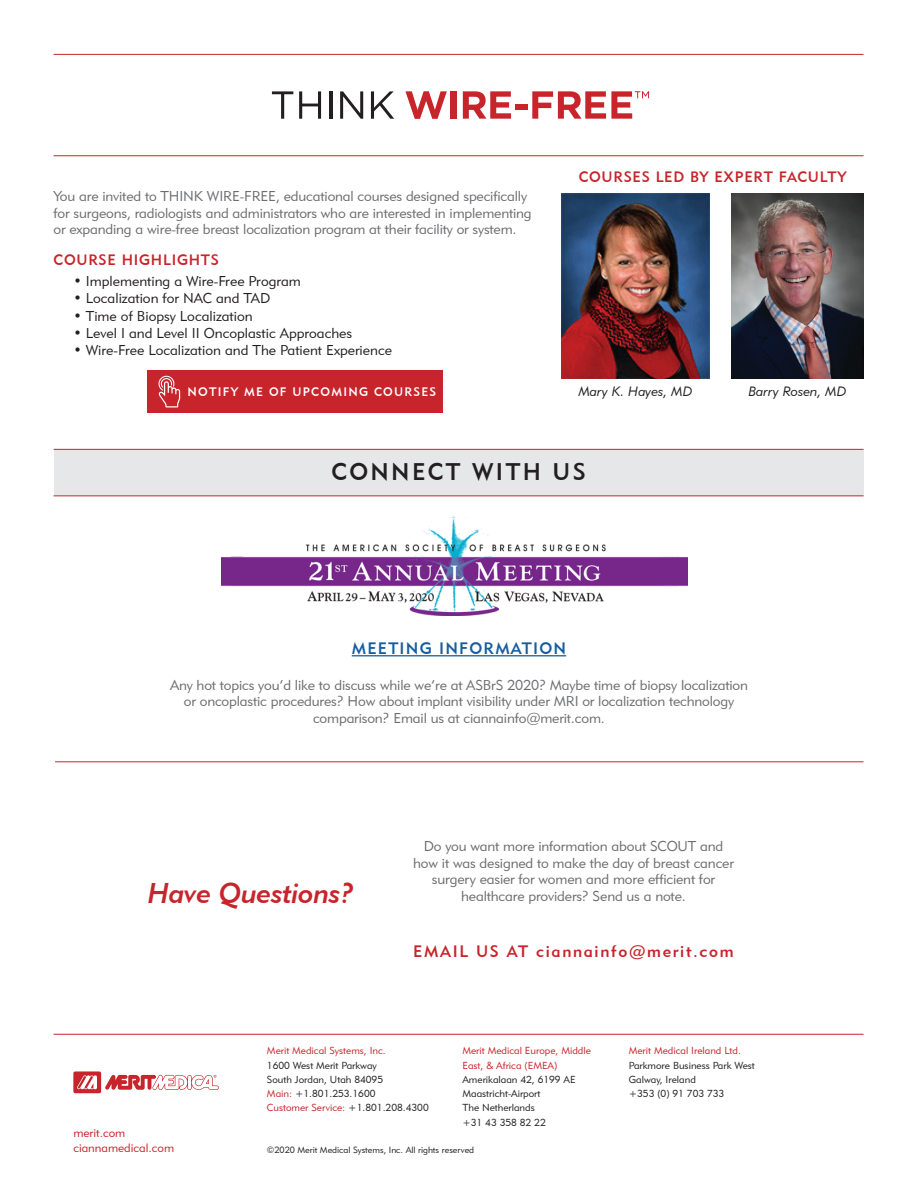
<style>
.page{position:relative;width:918px;height:1188px;background:#fff}
.page>*{position:absolute;margin:0;border:0;box-sizing:border-box;transform-origin:0 0}
.t1{font:28.5px "Geometric 415 BT Medium Italic A";letter-spacing:-.005em;color:#c8242b}
.t2{font:24px "Geometric 415 BT Medium A";letter-spacing:.1em;color:#231f20}
.t3{font:16.5px "Geometric 415 BT Medium A";letter-spacing:.1em;color:#c8242b}
.t4{font:16.5px "Geometric 415 BT Medium A";letter-spacing:.075em;color:#175d9e}
.t5{font:15px "Geometric 415 BT Medium A";letter-spacing:.05em;color:#c8242b}
.t6{font:14.25px/16.5px "Geometric 415 BT Lite A";letter-spacing:-.01em;color:#6c6d70;text-align:center}
.t7{font:14.25px "Geometric 415 BT Lite A";color:#231f20}
.t8{font:13.5px "Geometric 415 BT Lite Italic A";color:#231f20}
.t9{font:12.3px "Geometric 415 BT Medium A";letter-spacing:.1em;color:#fff}
.t10{font:12px "Geometric 415 BT Lite A";color:#c8242b}
.t11{font:10.2px/14.2px "Geometric 415 BT Lite A";color:#231f20}
.t12{font:10.2px "Geometric 415 BT Lite A";color:#c8242b}
.t13{font:9px "Geometric 415 BT Lite A";color:#231f20}
.s1{color:#c8242b}
.s2{color:#231f20}
</style>
<div class="page">
<div style="left:54px;top:449px;width:810px;height:46px;background:#e6e7e9"></div>
<hr style="left:54px;top:54px;width:810px;height:1px;background:#c8242b">
<hr style="left:55px;top:761px;width:809px;height:1px;background:#c8242b">
<hr style="left:54px;top:1034px;width:810px;height:1px;background:#c8242b">
<hr style="left:54px;top:155px;width:810px;height:1px;background:#c8242b">
<hr style="left:54px;top:449px;width:810px;height:1px;background:#c8242b">
<hr style="left:54px;top:495px;width:810px;height:1px;background:#c8242b">
<svg style="left:73px;top:1071px;width:146px;height:22px"></svg>
<svg style="left:272px;top:91px;width:21px;height:28px"></svg>
<svg style="left:299px;top:91px;width:22px;height:28px"></svg>
<hr style="left:329px;top:91px;width:3px;height:28px;background:#231f20">
<svg style="left:340px;top:91px;width:23px;height:28px"></svg>
<svg style="left:371px;top:91px;width:23px;height:28px"></svg>
<svg style="left:405px;top:91px;width:42px;height:28px"></svg>
<div style="left:451px;top:91px;width:6px;height:28px;background:#c8242b"></div>
<svg style="left:463px;top:91px;width:48px;height:28px"></svg>
<div style="left:515px;top:104px;width:12px;height:5px;background:#c8242b"></div>
<svg style="left:532px;top:91px;width:117px;height:28px"></svg>
<img style="left:562px;top:194px;width:147px;height:185px">
<img style="left:731px;top:194px;width:133px;height:185px">
<div style="left:148px;top:371px;width:295px;height:42px;background:#c8242b"></div>
<svg style="left:158px;top:376px;width:22px;height:31px"></svg>
<img style="left:221px;top:515px;width:467px;height:100px">
<hr style="left:352px;top:655px;width:214px;height:1px;background:#175d9e">
<p class="t6" style="left:54px;top:188px;width:480px;text-align:left">You are invited to THINK WIRE-FREE, educational courses designed specifically for surgeons, radiologists and administrators who are interested in implementing or expanding a wire-free breast localization program at their facility or system.</p>
<p class="t5" style="left:54px;top:251px;width:167px">COURSE HIGHLIGHTS</p>
<p class="t7" style="left:73px;top:273px;width:229px">• Implementing a Wire-Free Program</p>
<p class="t7" style="left:73px;top:290px;width:198px">• Localization for NAC and TAD</p>
<p class="t7" style="left:73px;top:307px;width:181px">• Time of Biopsy Localization</p>
<p class="t7" style="left:73px;top:324px;width:280px">• Level I and Level II Oncoplastic Approaches</p>
<p class="t7" style="left:73px;top:341px;width:320px">• Wire-Free Localization and The Patient Experience</p>
<p class="t9" style="left:188px;top:384px;width:250px">NOTIFY ME OF UPCOMING COURSES</p>
<p class="t5" style="left:579px;top:168px;width:269px">COURSES LED BY EXPERT FACULTY</p>
<p class="t8" style="left:578px;top:383px;width:116px">Mary K. Hayes, MD</p>
<p class="t8" style="left:748px;top:383px;width:100px">Barry Rosen, MD</p>
<p class="t2" style="left:331px;top:457px;width:256px">CONNECT WITH US</p>
<p class="t4" style="left:352px;top:638px;width:216px">MEETING INFORMATION</p>
<p class="t6" style="left:170px;top:676px;width:579px">Any hot topics you’d like to discuss while we’re at ASBrS 2020? Maybe time of biopsy localization or oncoplastic procedures? How about implant visibility under MRI or localization technology comparison? Email us at ciannainfo@merit.com.</p>
<p class="t1" style="left:148px;top:875px;width:208px">Have Questions?</p>
<p class="t6" style="left:413px;top:838px;width:322px">Do you want more information about SCOUT and how it was designed to make the day of breast cancer surgery easier for women and more efficient for healthcare providers? Send us a note.</p>
<p class="t3" style="left:413px;top:941px;width:322px">EMAIL US AT ciannainfo@merit.com</p>
<p class="t10" style="left:73px;top:1126px;width:53px">merit.com</p>
<p class="t10" style="left:73px;top:1140px;width:102px">ciannamedical.com</p>
<p class="t12" style="left:267px;top:1045px;width:120px">Merit Medical Systems, Inc.</p>
<p class="t11" style="left:267px;top:1058px;width:112px">1600 West Merit Parkway</p>
<p class="t11" style="left:267px;top:1072px;width:118px">South Jordan, Utah 84095</p>
<p class="t11" style="left:267px;top:1086px;width:110px"><span class="s1">Main:</span> +1.801.253.1600</p>
<p class="t12" style="left:267px;top:1102px;width:163px">Customer Service: <span class="s2">+1.801.208.4300</span></p>
<p class="t12" style="left:462px;top:1045px;width:130px">Merit Medical Europe, Middle</p>
<p class="t12" style="left:462px;top:1059px;width:97px">East, &amp; Africa (EMEA)</p>
<p class="t11" style="left:462px;top:1072px;width:115px">Amerikalaan 42, 6199 AE</p>
<p class="t11" style="left:462px;top:1086px;width:80px">Maastricht-Airport<br>The Netherlands</p>
<p class="t11" style="left:462px;top:1115px;width:85px">+31 43 358 82 22</p>
<p class="t13" style="left:267px;top:1144px;width:209px">©2020 Merit Medical Systems, Inc. All rights reserved</p>
<p class="t12" style="left:629px;top:1045px;width:114px">Merit Medical Ireland Ltd.</p>
<p class="t11" style="left:629px;top:1058px;width:128px">Parkmore Business Park West</p>
<p class="t11" style="left:629px;top:1072px;width:69px">Galway, Ireland</p>
<p class="t11" style="left:629px;top:1086px;width:97px">+353 (0) 91 703 733</p>
</div>
